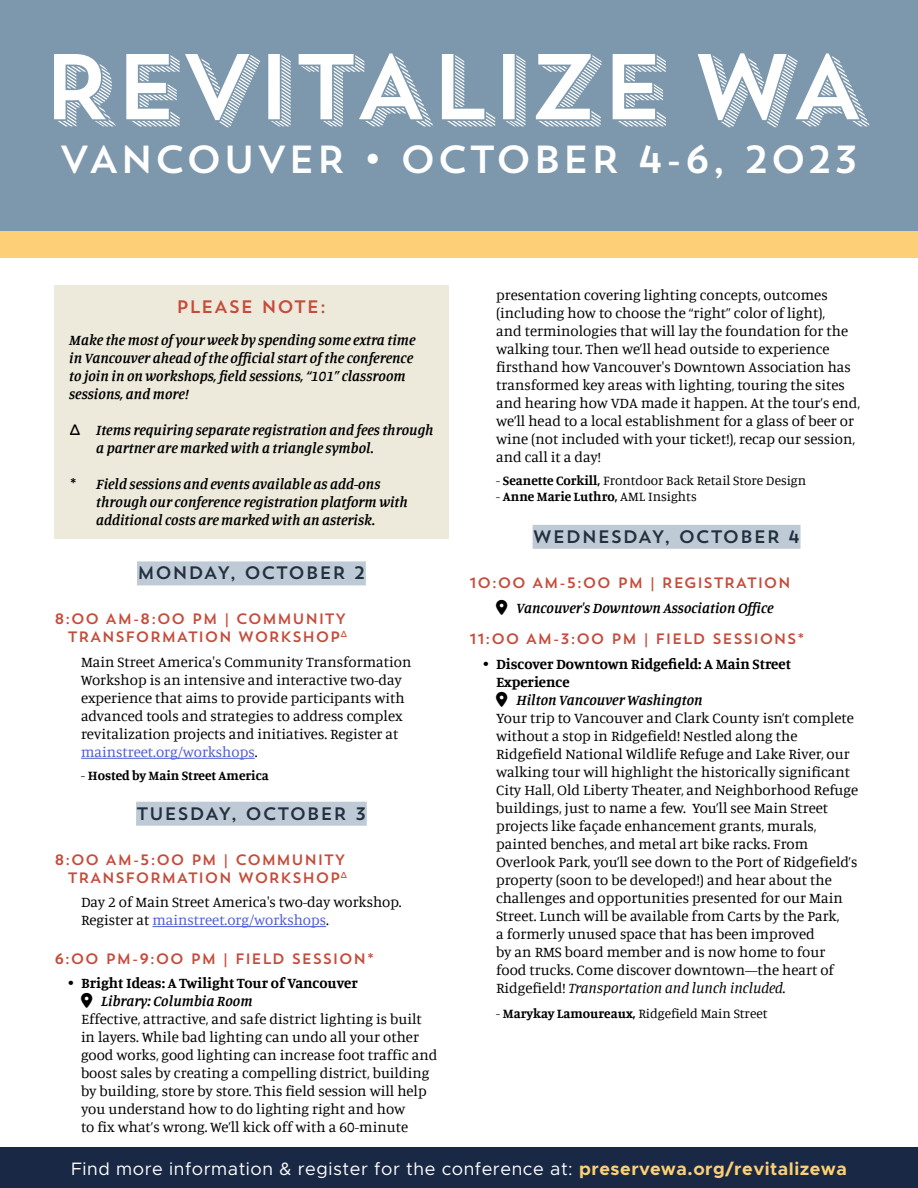
<style>
.page{position:relative;width:918px;height:1188px;background:#fff}
.page>*{position:absolute;margin:0;border:0;box-sizing:border-box;transform-origin:0 0}
.t1{font:92.85px "Trend Sans Four";color:#fff}
.t2{font:39px "Trend Sans One";color:#fff}
.t3{font:18px "Metropolis";letter-spacing:.03em;color:#fff}
.Date_Header{font:18px "Trend Sans One";color:#222f3f}
.Date_Header-2{font:18px "Trend Sans One";color:#c54c3b}
.Session_Description{font:15px/18px "Manuale";color:#000}
.t4{font:italic 600 15px/18px "Manuale";color:#000}
.Session_Block___Time{font:15px/18px "Trend Sans One";color:#c54c3b;text-align:right}
.t5{font:700 15px/18px "Manuale";color:#000}
.t6{font:13.5px "Manuale";color:#000}
.t7{font:700 13.5px "Manuale";color:#000}
.s1{font-family:"Trend Sans One";font-weight:400;font-style:normal}
.s2{color:#4f5cd6}
.s3{font-weight:400}
.s4{font-weight:700}
.s5{font-style:italic}
.s6{font-weight:700;color:#fdcf77}
</style>
<div class="page">
<div style="left:0;top:1148px;width:918px;height:40px;background:#192945"></div>
<div style="left:0;top:0;width:918px;height:231px;background:#7d98ad"></div>
<div style="left:0;top:231px;width:918px;height:27px;background:#fdcf77"></div>
<div style="left:137px;top:561px;width:229px;height:24px;background:#becbd6"></div>
<hr style="left:81px;top:758px;width:174px;height:1px;background:#4f5cd6">
<div style="left:136px;top:802px;width:231px;height:24px;background:#becbd6"></div>
<hr style="left:152px;top:926px;width:174px;height:1px;background:#4f5cd6">
<div style="left:533px;top:525px;width:268px;height:24px;background:#becbd6"></div>
<div style="left:54px;top:285px;width:395px;height:254px;background:#ede9db"></div>
<p class="t1" style="left:40px;top:27px;width:826px">REVITALIZE WA</p>
<p class="t2" style="left:59px;top:135px;width:802px">VANCOUVER • OCTOBER 4-6, 2023</p>
<p class="Date_Header-2" style="left:176px;top:295px;width:152px">PLEASE NOTE:</p>
<p class="t4" style="left:69px;top:330px;width:348px">Make the most of your week by spending some extra time in Vancouver ahead of the official start of the conference to join in on workshops, field sessions, “101” classroom sessions, and more!</p>
<p class="t4" style="left:96px;top:420px;width:339px;text-indent:-27px"><span class="s1">∆</span> Items requiring separate registration and fees through a partner are marked with a triangle symbol.</p>
<p class="t4" style="left:96px;top:474px;width:313px;text-indent:-27px"><span class="s1">*</span> Field sessions and events available as add-ons through our conference registration platform with additional costs are marked with an asterisk.</p>
<p class="Date_Header" style="left:137px;top:562px;width:230px">MONDAY, OCTOBER 2</p>
<p class="Session_Block___Time" style="left:54px;top:610px;width:295px">8:00 AM-8:00 PM | COMMUNITY<br>TRANSFORMATION WORKSHOP<sup>∆</sup></p>
<p class="Session_Description" style="left:81px;top:653px;width:332px">Main Street America's Community Transformation Workshop is an intensive and interactive two-day experience that aims to provide participants with advanced tools and strategies to address complex revitalization projects and initiatives. Register at <span class="s2">mainstreet.org/workshops</span>.</p>
<p class="t7" style="left:81px;top:767px;width:189px"><span class="s3">-</span> Hosted by Main Street America</p>
<p class="Date_Header" style="left:136px;top:802px;width:232px">TUESDAY, OCTOBER 3</p>
<p class="Session_Block___Time" style="left:54px;top:850px;width:295px">8:00 AM-5:00 PM | COMMUNITY<br>TRANSFORMATION WORKSHOP<sup>∆</sup></p>
<p class="Session_Description" style="left:81px;top:893px;width:322px">Day 2 of Main Street America's two-day workshop.<br>Register at <span class="s2">mainstreet.org/workshops</span>.</p>
<p class="Session_Block___Time" style="left:54px;top:949px;width:322px">6:00 PM-9:00 PM | FIELD SESSION*</p>
<p class="t5" style="left:68px;top:974px;width:292px">• Bright Ideas: A Twilight Tour of Vancouver</p>
<p class="t4" style="left:101px;top:992px;width:153px">Library: Columbia Room</p>
<p class="Session_Description" style="left:81px;top:1010px;width:358px">Effective, attractive, and safe district lighting is built in layers. While bad lighting can undo all your other good works, good lighting can increase foot traffic and boost sales by creating a compelling district, building by building, store by store. This field session will help you understand how to do lighting right and how<br>to fix what’s wrong. We’ll kick off with a 60-minute</p>
<p class="Session_Description" style="left:496px;top:285px;width:365px">presentation covering lighting concepts, outcomes (including how to choose the “right” color of light),<br>and terminologies that will lay the foundation for the walking tour. Then we’ll head outside to experience firsthand how Vancouver's Downtown Association has transformed key areas with lighting, touring the sites and hearing how VDA made it happen. At the tour’s end, we’ll head to a local establishment for a glass of beer or wine (not included with your ticket!), recap our session, and call it a day!</p>
<p class="t6" style="left:496px;top:472px;width:312px">- <span class="s4">Seanette Corkill,</span> Frontdoor Back Retail Store Design</p>
<p class="t7" style="left:496px;top:488px;width:202px"><span class="s3">-</span> Anne Marie Luthro, <span class="s3">AML Insights</span></p>
<p class="Date_Header" style="left:533px;top:525px;width:269px">WEDNESDAY, OCTOBER 4</p>
<p class="Session_Block___Time" style="left:469px;top:573px;width:324px">10:00 AM-5:00 PM | REGISTRATION</p>
<p class="t4" style="left:516px;top:598px;width:259px">Vancouver's Downtown Association Office</p>
<p class="Session_Block___Time" style="left:469px;top:630px;width:338px">11:00 AM-3:00 PM | FIELD SESSIONS*</p>
<p class="t5" style="left:496px;top:654px;width:296px;text-indent:-14px">• Discover Downtown Ridgefield: A Main Street<br>Experience</p>
<p class="t4" style="left:516px;top:690px;width:188px">Hilton Vancouver Washington</p>
<p class="Session_Description" style="left:496px;top:708px;width:364px">Your trip to Vancouver and Clark County isn’t complete without a stop in Ridgefield! Nestled along the Ridgefield National Wildlife Refuge and Lake River, our walking tour will highlight the historically significant City Hall, Old Liberty Theater, and Neighborhood Refuge buildings, just to name a few. You’ll see Main Street projects like façade enhancement grants, murals, painted benches, and metal art bike racks. From Overlook Park, you’ll see down to the Port of Ridgefield’s property (soon to be developed!) and hear about the challenges and opportunities presented for our Main Street. Lunch will be available from Carts by the Park,<br>a formerly unused space that has been improved<br>by an RMS board member and is now home to four food trucks. Come discover downtown—the heart of Ridgefield! <span class="s5">Transportation and lunch included.</span></p>
<p class="t6" style="left:496px;top:1004px;width:273px">- <span class="s4">Marykay Lamoureaux,</span> Ridgefield Main Street</p>
<p class="t3" style="left:71px;top:1158px;width:777px">Find more information &amp; register for the conference at: <span class="s6">preservewa.org/revitalizewa</span></p>
</div>
